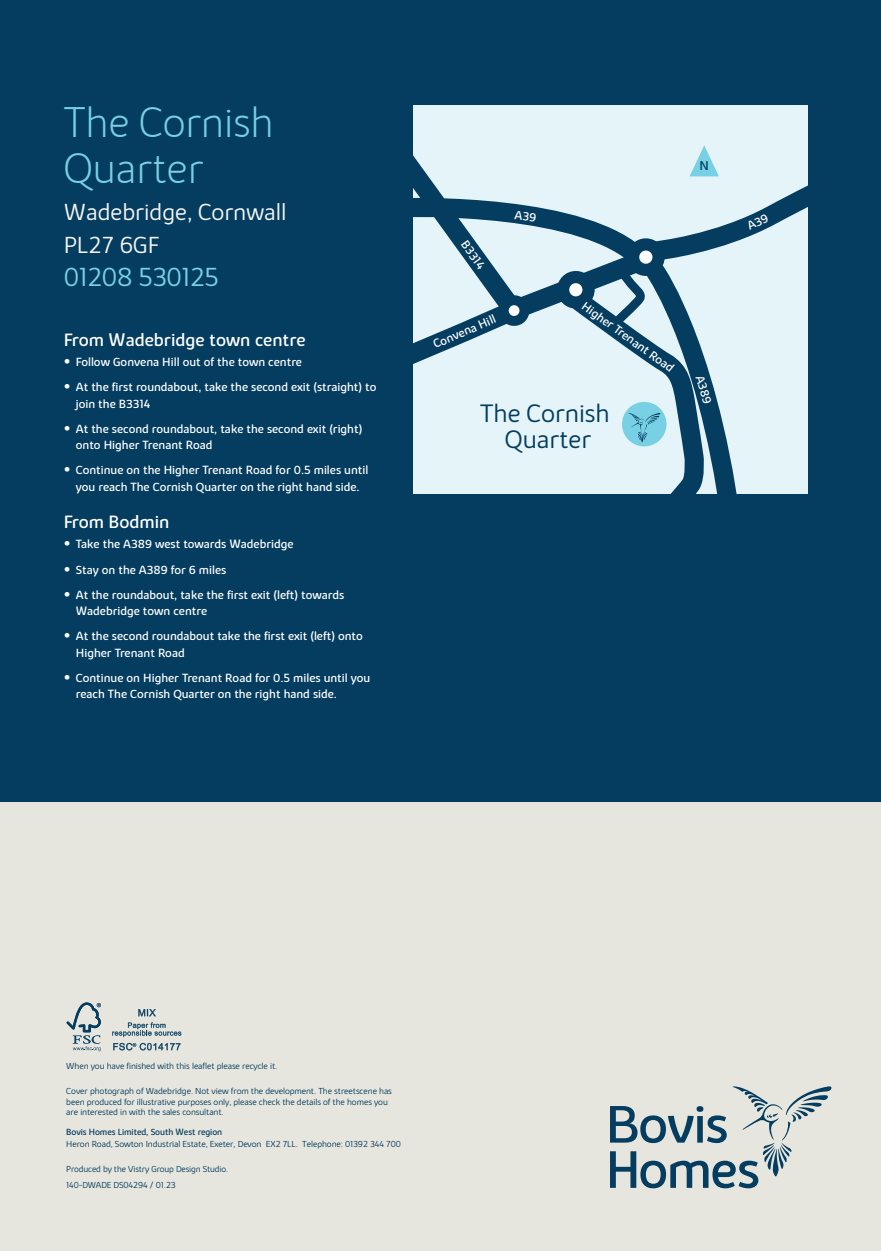
<style>
.page{position:relative;width:881px;height:1251px;background:#fff}
.page>*{position:absolute;margin:0;border:0;box-sizing:border-box;transform-origin:0 0}
.t1{font:200 43.5px/46.5px "Bovis Sans";color:#78d0e4}
.t2{font:300 27px "Bovis Sans";letter-spacing:-.02em;color:#78d0e4}
.t3{font:300 26.1px/26.1px "Bovis Sans";color:#043d60;text-align:center}
.t4{font:300 24px/33px "Bovis Sans";color:#f5f5f2}
.t5{font:18px "Bovis Sans";color:#fff}
.t6{font:12.9px "Bovis Sans";color:#043d60}
.t7{font:12.15px "Bovis Sans";color:#fff}
.t8{font:12px/16.5px "Bovis Sans";color:#fff}
.t9{font:300 9px/10.5px "Bovis Sans";letter-spacing:-.01em;color:#043d60}
.t10{font:9px "Bovis Sans";letter-spacing:-.01em;color:#043d60}
.s1{font-family:"Frutiger LT Std";font-weight:300;font-size:13.5px}
</style>
<div class="page">
<div style="left:0;top:0;width:880px;height:1250px;background:#043d60"></div>
<div style="left:0;top:801px;width:880px;height:449px;background:#e7e6de"></div>
<svg style="left:610px;top:1086px;width:221px;height:101px"></svg>
<svg style="left:66px;top:1002px;width:35px;height:49px"></svg>
<svg style="left:138px;top:1009px;width:18px;height:7px"></svg>
<svg style="left:112px;top:1022px;width:69px;height:14px"></svg>
<svg style="left:113px;top:1042px;width:67px;height:8px"></svg>
<svg style="left:413px;top:105px;width:394px;height:389px"></svg>
<h1 class="t1" style="left:64px;top:99px;width:211px">The Cornish<br>Quarter</h1>
<h3 class="t4" style="left:64px;top:195px;width:224px">Wadebridge, Cornwall<br>PL27 6GF</h3>
<h2 class="t2" style="left:64px;top:261px;width:156px">01208 530125</h2>
<h3 class="t5" style="left:64px;top:328px;width:243px">From Wadebridge town centre</h3>
<p class="t8" style="left:64px;top:354px;width:239px"><span class="s1">•</span> Follow Gonvena Hill out of the town centre</p>
<p class="t8" style="left:76px;top:379px;width:302px;text-indent:-12px"><span class="s1">•</span> At the first roundabout, take the second exit (straight) to join the B3314</p>
<p class="t8" style="left:76px;top:420px;width:288px;text-indent:-12px"><span class="s1">•</span> At the second roundabout, take the second exit (right) onto Higher Trenant Road</p>
<p class="t8" style="left:64px;top:462px;width:306px;text-align:center"><span class="s1">•</span> Continue on the Higher Trenant Road for 0.5 miles until you reach The Cornish Quarter on the right hand side.</p>
<h3 class="t5" style="left:64px;top:510px;width:107px">From Bodmin</h3>
<p class="t8" style="left:64px;top:536px;width:231px"><span class="s1">•</span> Take the A389 west towards Wadebridge</p>
<p class="t8" style="left:64px;top:561px;width:164px"><span class="s1">•</span> Stay on the A389 for 6 miles</p>
<p class="t8" style="left:76px;top:586px;width:270px;text-indent:-12px"><span class="s1">•</span> At the roundabout, take the first exit (left) towards<br>Wadebridge town centre</p>
<p class="t8" style="left:76px;top:627px;width:288px;text-indent:-12px"><span class="s1">•</span> At the second roundabout take the first exit (left) onto<br>Higher Trenant Road</p>
<p class="t8" style="left:76px;top:669px;width:296px;text-indent:-12px"><span class="s1">•</span> Continue on Higher Trenant Road for 0.5 miles until you reach The Cornish Quarter on the right hand side.</p>
<p class="t6" style="left:699px;top:158px;width:11px">N</p>
<p class="t7" style="left:469px;top:238px;width:33px;rotate:54deg">B3314</p>
<p class="t7" style="left:430px;top:338px;width:68px;rotate:-23deg">Convena Hill</p>
<p class="t7" style="left:587px;top:298px;width:105px;rotate:36deg">Higher Trenant Roa</p>
<h3 class="t3" style="left:480px;top:400px;width:131px">The Cornish<br>Quarter</h3>
<p class="t7" style="left:706px;top:373px;width:31px;rotate:73deg">A389</p>
<p class="t9" style="left:66px;top:1060px;width:212px">When you have finished with this leaflet please recycle it.</p>
<p class="t9" style="left:66px;top:1085px;width:327px">Cover photograph of Wadebridge. Not view from the development. The streetscene has been produced for illustrative purposes only, please check the details of the homes you are interested in with the sales consultant.</p>
<p class="t10" style="left:66px;top:1126px;width:157px">Bovis Homes Limited, South West region</p>
<p class="t9" style="left:66px;top:1138px;width:336px">Heron Road, Sowton Industrial Estate, Exeter, Devon EX2 7LL. Telephone: 01392 344 700</p>
<p class="t9" style="left:66px;top:1160px;width:163px;line-height:16.2px">Produced by the Vistry Group Design Studio.<br>140-DWADE DS04294 / 01.23</p>
</div>
